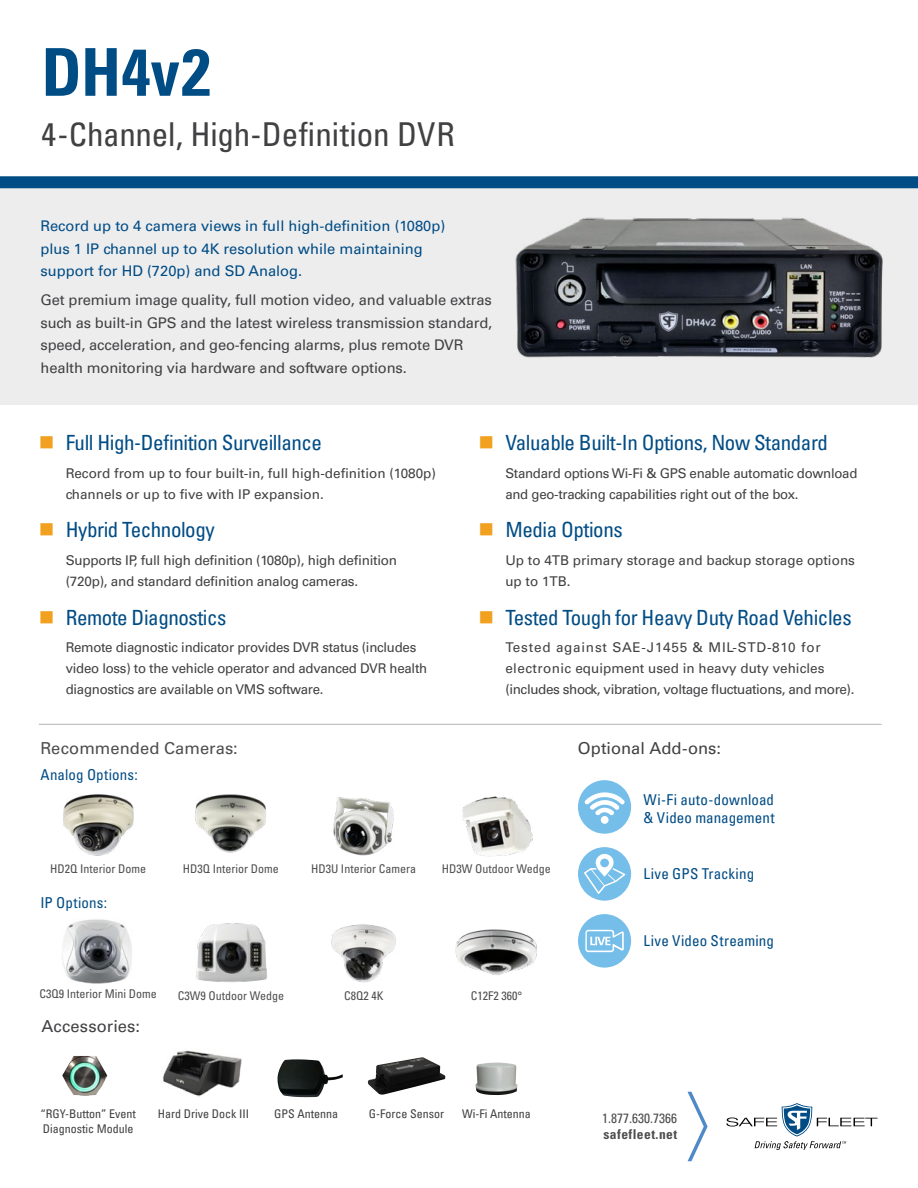
<style>
.page{position:relative;width:918px;height:1188px;background:#fff}
.page>*{position:absolute;margin:0;border:0;box-sizing:border-box;transform-origin:0 0}
.t1{font:700 condensed 66px "Univers LT Pro";color:#004c85}
.t2{font:condensed 33px "Univers LT Pro";letter-spacing:-.005em;color:#414042}
.t3{font:condensed 21px "Univers LT Pro";letter-spacing:-.02em;color:#004c85}
.t4{font:16.5px "Univers LT Pro 55 Roman";letter-spacing:.005em;color:#414042}
.t5{font:16.5px "Univers LT Std";letter-spacing:.005em;color:#4d4d4f}
.t6{font:condensed 15px/18px "Univers LT Pro";letter-spacing:.01em;color:#004c85}
.t7{font:condensed 15px "Univers LT Std";letter-spacing:.01em;color:#004c85}
.t8{font:14.7px/22.5px "Univers LT Pro 55 Roman";letter-spacing:-.01em;color:#414042}
.t9{font:14.7px/22.5px "Univers LT Pro 55 Roman";color:#004c85}
.t10{font:13.5px/21px "Univers LT Pro 55 Roman";letter-spacing:-.02em;color:#414042}
.t11{font:13.5px/21px "Univers LT Pro 55 Roman";color:#414042}
.t12{font:condensed 13.5px "Univers LT Std";color:#4d4d4f}
.t13{font:700 condensed 13.5px "Univers LT Std";letter-spacing:.035em;color:#4d4d4f}
.t14{font:condensed 12px "Univers LT Std";color:#4d4d4f}
.t15{font:condensed 12px/14.4px "Univers LT Pro";color:#414042}
</style>
<div class="page">
<svg style="left:688px;top:1092px;width:20px;height:69px"></svg>
<svg style="left:726px;top:1103px;width:152px;height:47px"></svg>
<div style="left:0;top:188px;width:918px;height:217px;background:#ededee"></div>
<div style="left:0;top:176px;width:918px;height:12px;background:#004c85"></div>
<hr style="left:39px;top:724px;width:843px;height:1px;background:#bcbec0">
<div style="left:578px;top:847px;width:53px;height:54px;background:#75bee9;border-radius:50%"></div>
<svg style="left:584px;top:854px;width:42px;height:40px"></svg>
<div style="left:600px;top:859px;width:9px;height:8px;background:#75bee9;border-radius:50%"></div>
<div style="left:578px;top:780px;width:53px;height:54px;background:#75bee9;border-radius:50%"></div>
<div style="left:578px;top:914px;width:53px;height:54px;background:#75bee9;border-radius:50%"></div>
<svg style="left:585px;top:930px;width:39px;height:22px"></svg>
<div style="left:601px;top:816px;width:8px;height:8px;background:#fff;border-radius:50%"></div>
<svg style="left:584px;top:792px;width:41px;height:23px"></svg>
<img style="left:62px;top:1056px;width:45px;height:40px">
<img style="left:163px;top:1050px;width:79px;height:47px">
<img style="left:368px;top:1057px;width:77px;height:38px">
<img style="left:278px;top:1059px;width:65px;height:38px">
<img style="left:475px;top:1063px;width:42px;height:32px">
<img style="left:499px;top:176px;width:407px;height:182px">
<img style="left:196px;top:923px;width:71px;height:60px">
<img style="left:62px;top:919px;width:70px;height:65px">
<img style="left:195px;top:794px;width:71px;height:59px">
<img style="left:462px;top:796px;width:71px;height:61px">
<img style="left:333px;top:797px;width:61px;height:59px">
<img style="left:63px;top:794px;width:71px;height:62px">
<img style="left:331px;top:924px;width:65px;height:59px">
<img style="left:455px;top:929px;width:82px;height:46px">
<h1 class="t1" style="left:41px;top:32px;width:171px">DH4v2</h1>
<h2 class="t2" style="left:41px;top:114px;width:415px">4-Channel, High-Definition DVR</h2>
<p class="t9" style="left:40px;top:214px;width:406px">Record up to 4 camera views in full high-definition (1080p) plus 1 IP channel up to 4K resolution while maintaining support for HD (720p) and SD Analog.</p>
<p class="t8" style="left:40px;top:288px;width:453px">Get premium image quality, full motion video, and valuable extras such as built-in GPS and the latest wireless transmission standard, speed, acceleration, and geo-fencing alarms, plus remote DVR health monitoring via hardware and software options.</p>
<h3 class="t3" style="left:66px;top:429px;width:258px">Full High-Definition Surveillance</h3>
<p class="t11" style="left:66px;top:462px;width:372px">Record from up to four built-in, full high-definition (1080p) channels or up to five with IP expansion.</p>
<h3 class="t3" style="left:66px;top:517px;width:151px">Hybrid Technology</h3>
<p class="t10" style="left:66px;top:549px;width:333px">Supports IP, full high definition (1080p), high definition (720p), and standard definition analog cameras.</p>
<h3 class="t3" style="left:66px;top:604px;width:162px">Remote Diagnostics</h3>
<p class="t10" style="left:66px;top:637px;width:363px">Remote diagnostic indicator provides DVR status (includes video loss) to the vehicle operator and advanced DVR health diagnostics are available on VMS software.</p>
<p class="t5" style="left:40px;top:739px;width:199px">Recommended Cameras:</p>
<p class="t7" style="left:40px;top:765px;width:99px">Analog Options:</p>
<h3 class="t3" style="left:505px;top:429px;width:324px">Valuable Built-In Options, Now Standard</h3>
<p class="t10" style="left:505px;top:462px;width:354px">Standard options Wi-Fi &amp; GPS enable automatic download and geo-tracking capabilities right out of the box.</p>
<h3 class="t3" style="left:505px;top:517px;width:119px">Media Options</h3>
<p class="t11" style="left:505px;top:549px;width:351px">Up to 4TB primary storage and backup storage options up to 1TB.</p>
<h3 class="t3" style="left:505px;top:604px;width:348px">Tested Tough for Heavy Duty Road Vehicles</h3>
<p class="t11" style="left:505px;top:637px;width:351px">Tested against SAE-J1455 &amp; MIL-STD-810 for electronic equipment used in heavy duty vehicles (includes shock, vibration, voltage fluctuations, and more).</p>
<p class="t4" style="left:578px;top:737px;width:145px">Optional Add-ons:</p>
<p class="t6" style="left:644px;top:790px;width:132px">Wi-Fi auto-download &amp; Video management</p>
<p class="t14" style="left:50px;top:861px;width:97px">HD2Q Interior Dome</p>
<p class="t7" style="left:40px;top:893px;width:68px">IP Options:</p>
<p class="t14" style="left:183px;top:861px;width:97px">HD3Q Interior Dome</p>
<p class="t14" style="left:311px;top:861px;width:107px">HD3U Interior Camera</p>
<p class="t14" style="left:442px;top:861px;width:110px">HD3W Outdoor Wedge</p>
<p class="t14" style="left:40px;top:986px;width:119px">C3Q9 Interior Mini Dome</p>
<p class="t14" style="left:178px;top:988px;width:108px">C3W9 Outdoor Wedge</p>
<p class="t14" style="left:344px;top:988px;width:41px">C8Q2 4K</p>
<p class="t14" style="left:471px;top:988px;width:53px">C12F2 360°</p>
<p class="t4" style="left:41px;top:1015px;width:100px">Accessories:</p>
<p class="t15" style="left:40px;top:1106px;width:97px">“RGY-Button” Event<br>Diagnostic Module</p>
<p class="t15" style="left:462px;top:1106px;width:70px">Wi-Fi Antenna</p>
<p class="t15" style="left:158px;top:1106px;width:93px">Hard Drive Dock III</p>
<p class="t15" style="left:274px;top:1106px;width:66px">GPS Antenna</p>
<p class="t15" style="left:369px;top:1106px;width:77px">G-Force Sensor</p>
<p class="t6" style="left:644px;top:865px;width:112px">Live GPS Tracking</p>
<p class="t6" style="left:644px;top:932px;width:132px">Live Video Streaming</p>
<p class="t12" style="left:602px;top:1110px;width:76px">1.877.630.7366</p>
<p class="t13" style="left:603px;top:1126px;width:75px">safefleet.net</p>
</div>
